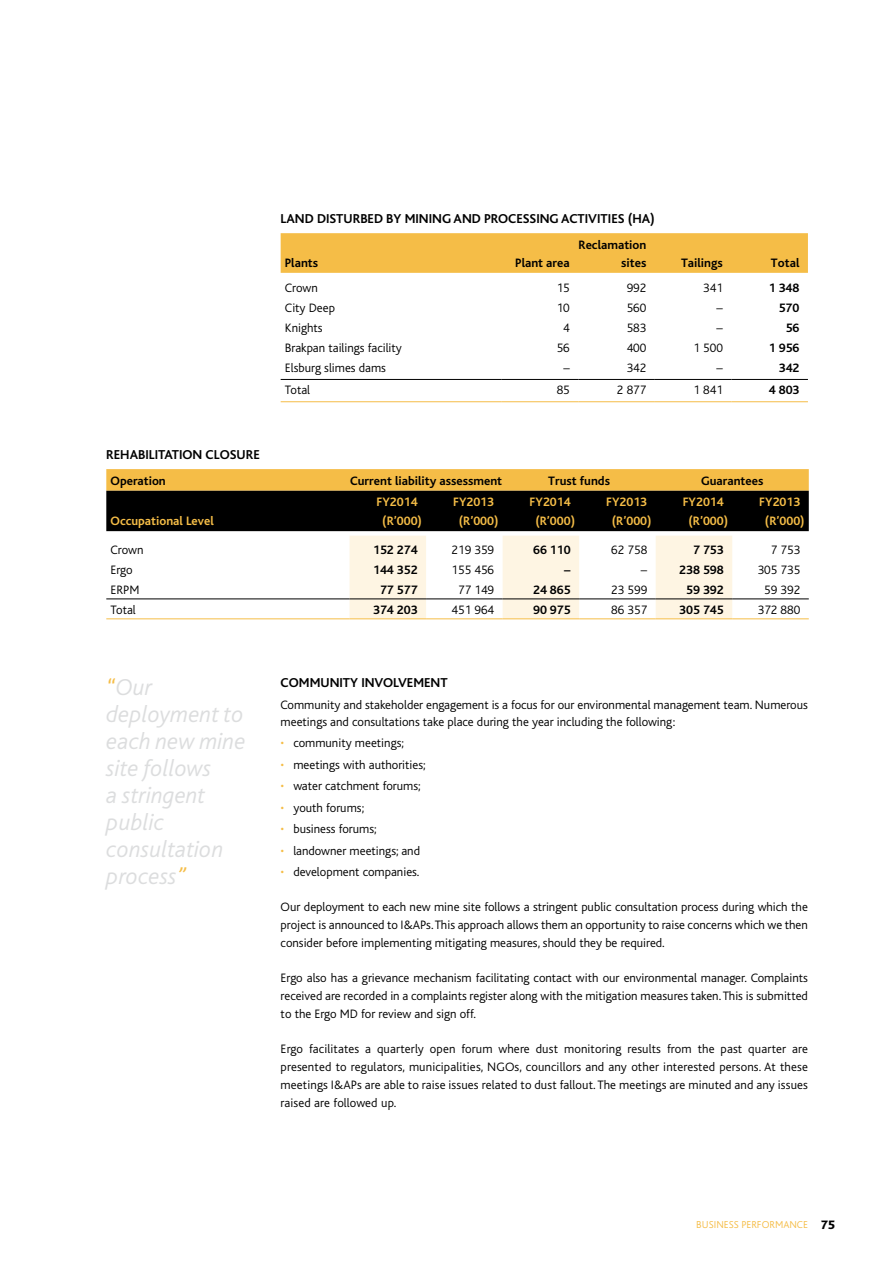
<style>
.page{position:relative;width:893px;height:1263px;background:#fff}
.page>*{position:absolute;margin:0;border:0;box-sizing:border-box;transform-origin:0 0}
.t1{font:italic 300 24px/27px "Bliss";color:#dcddde}
.t2{font:700 13.5px "Bliss";color:#000}
.t3{font:300 12.75px/18px "Bliss";color:#000;text-align:justify}
.t4{font:700 12.75px/18px "Bliss";color:#000;text-align:right}
.t5{font:700 12.75px/18.8px "Bliss";color:#f5bd47;text-align:center}
.t6{font:300 10.5px "Bliss";color:#f5bd47}
.s1{color:#f5bd47}
.s2{font-weight:800;font-size:12.75px;color:#000}
</style>
<div class="page">
<div style="left:281px;top:233px;width:527px;height:40px;background:#f5bd47"></div>
<hr style="left:281px;top:401px;width:221px;height:1px;background:#f5bd47">
<hr style="left:502px;top:401px;width:76px;height:1px;background:#f5bd47">
<hr style="left:578px;top:401px;width:77px;height:1px;background:#f5bd47">
<hr style="left:655px;top:401px;width:76px;height:1px;background:#f5bd47">
<hr style="left:731px;top:401px;width:77px;height:1px;background:#f5bd47">
<hr style="left:281px;top:379px;width:221px;height:1px;background:#000">
<hr style="left:502px;top:379px;width:76px;height:1px;background:#000">
<hr style="left:578px;top:379px;width:77px;height:1px;background:#000">
<hr style="left:655px;top:379px;width:76px;height:1px;background:#000">
<hr style="left:731px;top:379px;width:77px;height:1px;background:#000">
<svg style="left:106px;top:469px;width:703px;height:149px"></svg>
<hr style="left:106px;top:618px;width:244px;height:1px;background:#f5bd47">
<hr style="left:350px;top:618px;width:76px;height:1px;background:#f5bd47">
<hr style="left:426px;top:618px;width:77px;height:1px;background:#f5bd47">
<hr style="left:503px;top:618px;width:76px;height:1px;background:#f5bd47">
<hr style="left:579px;top:618px;width:77px;height:1px;background:#f5bd47">
<hr style="left:656px;top:618px;width:76px;height:1px;background:#f5bd47">
<hr style="left:732px;top:618px;width:77px;height:1px;background:#f5bd47">
<hr style="left:106px;top:599px;width:244px;height:1px;background:#000">
<hr style="left:350px;top:599px;width:76px;height:1px;background:#000">
<hr style="left:426px;top:599px;width:77px;height:1px;background:#000">
<hr style="left:503px;top:599px;width:76px;height:1px;background:#000">
<hr style="left:579px;top:599px;width:77px;height:1px;background:#000">
<hr style="left:656px;top:599px;width:76px;height:1px;background:#000">
<hr style="left:732px;top:599px;width:77px;height:1px;background:#000">
<p class="t2" style="left:281px;top:211px;width:376px">LAND DISTURBED BY MINING AND PROCESSING ACTIVITIES (HA)</p>
<p class="t4" style="left:285px;top:254px;width:35px">Plants</p>
<p class="t4" style="left:515px;top:254px;width:56px">Plant area</p>
<p class="t4" style="left:578px;top:236px;width:69px">Reclamation sites</p>
<p class="t4" style="left:681px;top:254px;width:43px">Tailings</p>
<p class="t4" style="left:771px;top:254px;width:30px">Total</p>
<p class="t3" style="left:285px;top:279px;width:34px">Crown</p>
<p class="t3" style="left:557px;top:279px;width:15px">15</p>
<p class="t3" style="left:627px;top:279px;width:21px">992</p>
<p class="t3" style="left:703px;top:279px;width:21px">341</p>
<p class="t4" style="left:769px;top:279px;width:32px">1 348</p>
<p class="t3" style="left:285px;top:299px;width:52px">City Deep</p>
<p class="t3" style="left:557px;top:299px;width:15px">10</p>
<p class="t3" style="left:627px;top:299px;width:21px">560</p>
<p class="t3" style="left:716px;top:299px;width:8px">–</p>
<p class="t4" style="left:779px;top:299px;width:22px">570</p>
<p class="t3" style="left:285px;top:319px;width:39px">Knights</p>
<p class="t3" style="left:563px;top:319px;width:8px">4</p>
<p class="t3" style="left:627px;top:319px;width:21px">583</p>
<p class="t3" style="left:717px;top:319px;width:8px">–</p>
<p class="t4" style="left:786px;top:319px;width:15px">56</p>
<p class="t3" style="left:285px;top:339px;width:119px">Brakpan tailings facility</p>
<p class="t3" style="left:557px;top:339px;width:15px">56</p>
<p class="t3" style="left:627px;top:339px;width:21px">400</p>
<p class="t3" style="left:693px;top:339px;width:31px">1 500</p>
<p class="t4" style="left:769px;top:339px;width:32px">1 956</p>
<p class="t3" style="left:285px;top:359px;width:103px">Elsburg slimes dams</p>
<p class="t3" style="left:563px;top:359px;width:8px">–</p>
<p class="t3" style="left:627px;top:359px;width:21px">342</p>
<p class="t3" style="left:717px;top:359px;width:8px">–</p>
<p class="t4" style="left:779px;top:359px;width:22px">342</p>
<p class="t3" style="left:285px;top:381px;width:27px">Total</p>
<p class="t3" style="left:557px;top:381px;width:15px">85</p>
<p class="t3" style="left:617px;top:381px;width:31px">2 877</p>
<p class="t3" style="left:693px;top:381px;width:31px">1 841</p>
<p class="t4" style="left:769px;top:381px;width:32px">4 803</p>
<p class="t2" style="left:106px;top:447px;width:155px">REHABILITATION CLOSURE</p>
<p class="t4" style="left:111px;top:472px;width:57px">Operation</p>
<p class="t4" style="left:350px;top:472px;width:154px">Current liability assessment</p>
<p class="t4" style="left:548px;top:472px;width:63px">Trust funds</p>
<p class="t4" style="left:701px;top:472px;width:64px">Guarantees</p>
<p class="t5" style="left:111px;top:512px;width:105px">Occupational Level</p>
<p class="t5" style="left:376px;top:493px;width:47px">FY2014 (R’000)</p>
<p class="t5" style="left:453px;top:493px;width:47px">FY2013 (R’000)</p>
<p class="t5" style="left:530px;top:493px;width:47px">FY2014 (R’000)</p>
<p class="t5" style="left:606px;top:493px;width:47px">FY2013 (R’000)</p>
<p class="t5" style="left:683px;top:493px;width:47px">FY2014 (R’000)</p>
<p class="t5" style="left:759px;top:493px;width:47px">FY2013 (R’000)</p>
<p class="t3" style="left:111px;top:541px;width:34px">Crown</p>
<p class="t4" style="left:373px;top:541px;width:46px">152 274</p>
<p class="t3" style="left:452px;top:541px;width:44px">219 359</p>
<p class="t4" style="left:533px;top:541px;width:39px">66 110</p>
<p class="t3" style="left:611px;top:541px;width:38px">62 758</p>
<p class="t4" style="left:693px;top:541px;width:32px">7 753</p>
<p class="t3" style="left:771px;top:541px;width:31px">7 753</p>
<p class="t3" style="left:111px;top:561px;width:24px">Ergo</p>
<p class="t4" style="left:373px;top:561px;width:46px">144 352</p>
<p class="t3" style="left:452px;top:561px;width:44px">155 456</p>
<p class="t4" style="left:564px;top:561px;width:8px">–</p>
<p class="t3" style="left:641px;top:561px;width:8px">–</p>
<p class="t4" style="left:679px;top:561px;width:46px">238 598</p>
<p class="t3" style="left:758px;top:561px;width:44px">305 735</p>
<p class="t3" style="left:111px;top:581px;width:30px">ERPM</p>
<p class="t4" style="left:380px;top:581px;width:39px">77 577</p>
<p class="t3" style="left:458px;top:581px;width:38px">77 149</p>
<p class="t4" style="left:533px;top:581px;width:39px">24 865</p>
<p class="t3" style="left:611px;top:581px;width:38px">23 599</p>
<p class="t4" style="left:686px;top:581px;width:39px">59 392</p>
<p class="t3" style="left:764px;top:581px;width:38px">59 392</p>
<p class="t3" style="left:111px;top:601px;width:27px">Total</p>
<p class="t4" style="left:373px;top:601px;width:46px">374 203</p>
<p class="t3" style="left:452px;top:601px;width:44px">451 964</p>
<p class="t4" style="left:533px;top:601px;width:39px">90 975</p>
<p class="t3" style="left:611px;top:601px;width:38px">86 357</p>
<p class="t4" style="left:679px;top:601px;width:46px">305 745</p>
<p class="t3" style="left:758px;top:601px;width:44px">372 880</p>
<h1 class="t1" style="left:106px;top:674px;width:141px"><span class="s1">“</span>Our deployment to each new mine site follows<br>a stringent public consultation process<span class="s1">”</span></h1>
<p class="t2" style="left:281px;top:676px;width:168px">COMMUNITY INVOLVEMENT</p>
<p class="t3" style="left:281px;top:696px;width:529px;line-height:17.2px">Community and stakeholder engagement is a focus for our environmental management team. Numerous meetings and consultations take place during the year including the following:</p>
<p class="t3" style="left:281px;top:734px;width:125px"><span class="s1">•</span> community meetings;</p>
<p class="t3" style="left:281px;top:756px;width:147px"><span class="s1">•</span> meetings with authorities;</p>
<p class="t3" style="left:281px;top:777px;width:142px"><span class="s1">•</span> water catchment forums;</p>
<p class="t3" style="left:281px;top:799px;width:85px"><span class="s1">•</span> youth forums;</p>
<p class="t3" style="left:281px;top:820px;width:98px"><span class="s1">•</span> business forums;</p>
<p class="t3" style="left:281px;top:842px;width:141px"><span class="s1">•</span> landowner meetings; and</p>
<p class="t3" style="left:281px;top:863px;width:140px"><span class="s1">•</span> development companies.</p>
<p class="t3" style="left:281px;top:898px;width:529px">Our deployment to each new mine site follows a stringent public consultation process during which the project is announced to I&amp;APs. This approach allows them an opportunity to raise concerns which we then consider before implementing mitigating measures, should they be required.</p>
<p class="t3" style="left:281px;top:969px;width:529px">Ergo also has a grievance mechanism facilitating contact with our environmental manager. Complaints received are recorded in a complaints register along with the mitigation measures taken. This is submitted to the Ergo MD for review and sign off.</p>
<p class="t3" style="left:281px;top:1040px;width:529px">Ergo facilitates a quarterly open forum where dust monitoring results from the past quarter are presented to regulators, municipalities, NGOs, councillors and any other interested persons. At these meetings I&amp;APs are able to raise issues related to dust fallout. The meetings are minuted and any issues raised are followed up.</p>
<p class="t6" style="left:696px;top:1219px;width:140px">BUSINESS PERFORMANCE <span class="s2">75</span></p>
</div>
